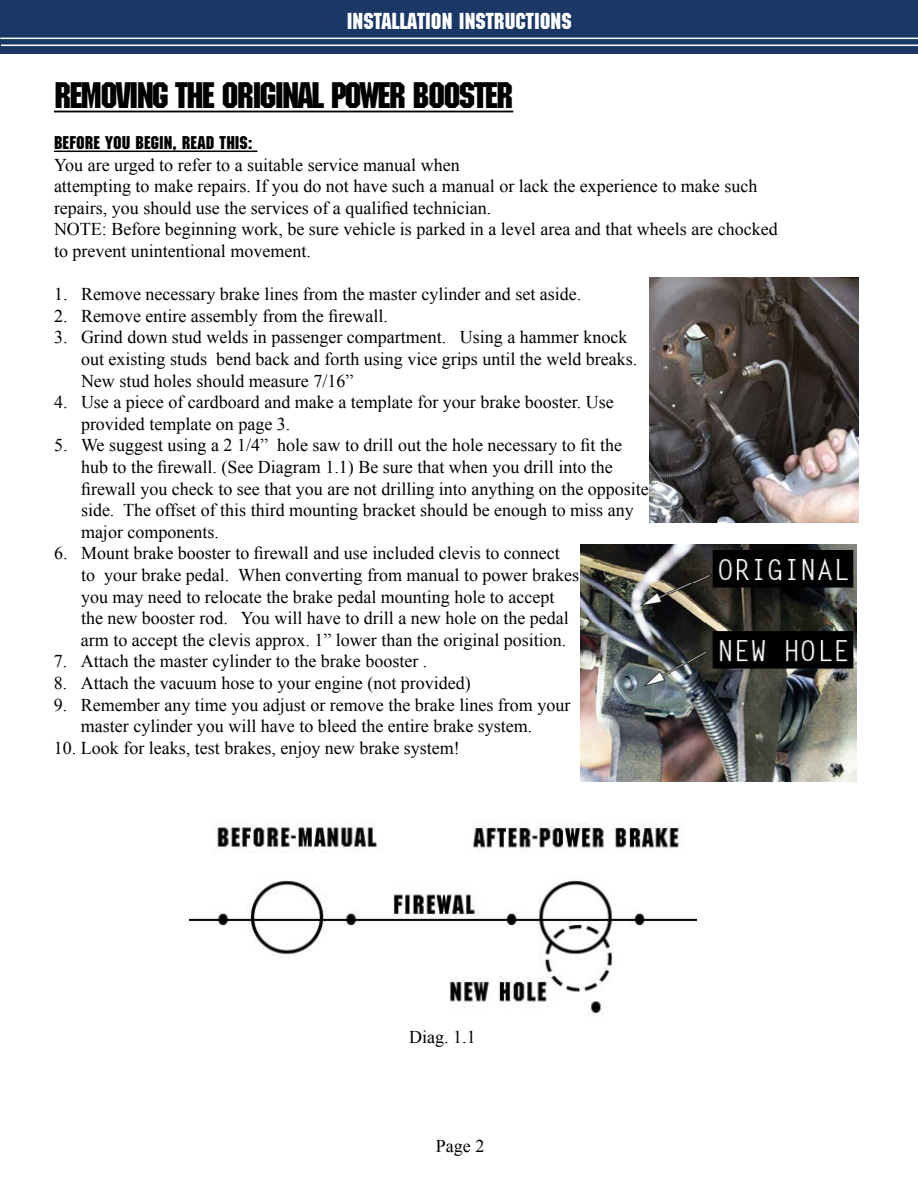
<style>
.page{position:relative;width:918px;height:1188px;background:#fff}
.page>*{position:absolute;margin:0;border:0;box-sizing:border-box;transform-origin:0 0}
.t1{font:36px "Machine Std";letter-spacing:-.05em;color:#000}
.t2{font:22.5px "Machine Std";color:#fff}
.t3{font:18px/21.6px "Times New Roman";color:#000}
.t4{font:18px "Machine Std";color:#000}
</style>
<div class="page">
<div style="left:0;top:0;width:918px;height:54px;background:#1b3766"></div>
<hr style="left:1px;top:45px;width:917px;height:1px;background:#fff">
<hr style="left:0;top:38px;width:918px;height:1px;background:#fff">
<hr style="left:54px;top:111px;width:459px;height:1px;background:#000">
<hr style="left:54px;top:151px;width:203px;height:1px;background:#000">
<img style="left:189px;top:821px;width:508px;height:195px">
<img style="left:649px;top:278px;width:209px;height:245px">
<img style="left:580px;top:544px;width:277px;height:238px">
<p class="t2" style="left:347px;top:8px;width:227px">INSTALLATION INSTRUCTIONS</p>
<h1 class="t1" style="left:54px;top:74px;width:461px">REMOVING THE ORIGINAL POWER BOOSTER</h1>
<p class="t4" style="left:54px;top:132px;width:200px">BEFORE YOU BEGIN, READ THIS:</p>
<p class="t3" style="left:54px;top:154px;width:725px">You are urged to refer to a suitable service manual when<br>attempting to make repairs. If you do not have such a manual or lack the experience to make such repairs, you should use the services of a qualified technician.<br>NOTE: Before beginning work, be sure vehicle is parked in a level area and that wheels are chocked to prevent unintentional movement.</p>
<p class="t3" style="left:54px;top:283px;width:529px">1. Remove necessary brake lines from the master cylinder and set aside.</p>
<p class="t3" style="left:54px;top:305px;width:335px">2. Remove entire assembly from the firewall.</p>
<p class="t3" style="left:81px;top:326px;width:558px;text-indent:-27px">3. Grind down stud welds in passenger compartment. Using a hammer knock out existing studs bend back and forth using vice grips until the weld breaks.<br>New stud holes should measure 7/16”</p>
<p class="t3" style="left:81px;top:391px;width:534px;text-indent:-27px">4. Use a piece of cardboard and make a template for your brake booster. Use provided template on page 3.</p>
<p class="t3" style="left:81px;top:434px;width:569px;text-indent:-27px">5. We suggest using a 2 1/4” hole saw to drill out the hole necessary to fit the hub to the firewall. (See Diagram 1.1) Be sure that when you drill into the firewall you check to see that you are not drilling into anything on the opposite side. The offset of this third mounting bracket should be enough to miss any major components.</p>
<p class="t3" style="left:81px;top:542px;width:500px;text-indent:-27px">6. Mount brake booster to firewall and use included clevis to connect<br>to your brake pedal. When converting from manual to power brakes you may need to relocate the brake pedal mounting hole to accept the new booster rod. You will have to drill a new hole on the pedal arm to accept the clevis approx. 1” lower than the original position.</p>
<p class="t3" style="left:54px;top:650px;width:375px">7. Attach the master cylinder to the brake booster .</p>
<p class="t3" style="left:54px;top:672px;width:418px">8. Attach the vacuum hose to your engine (not provided)</p>
<p class="t3" style="left:81px;top:694px;width:491px;text-indent:-27px">9. Remember any time you adjust or remove the brake lines from your master cylinder you will have to bleed the entire brake system.</p>
<p class="t3" style="left:54px;top:737px;width:407px">10. Look for leaks, test brakes, enjoy new brake system!</p>
<p class="t3" style="left:409px;top:1026px;width:68px">Diag. 1.1</p>
<p class="t3" style="left:436px;top:1135px;width:50px">Page 2</p>
</div>
